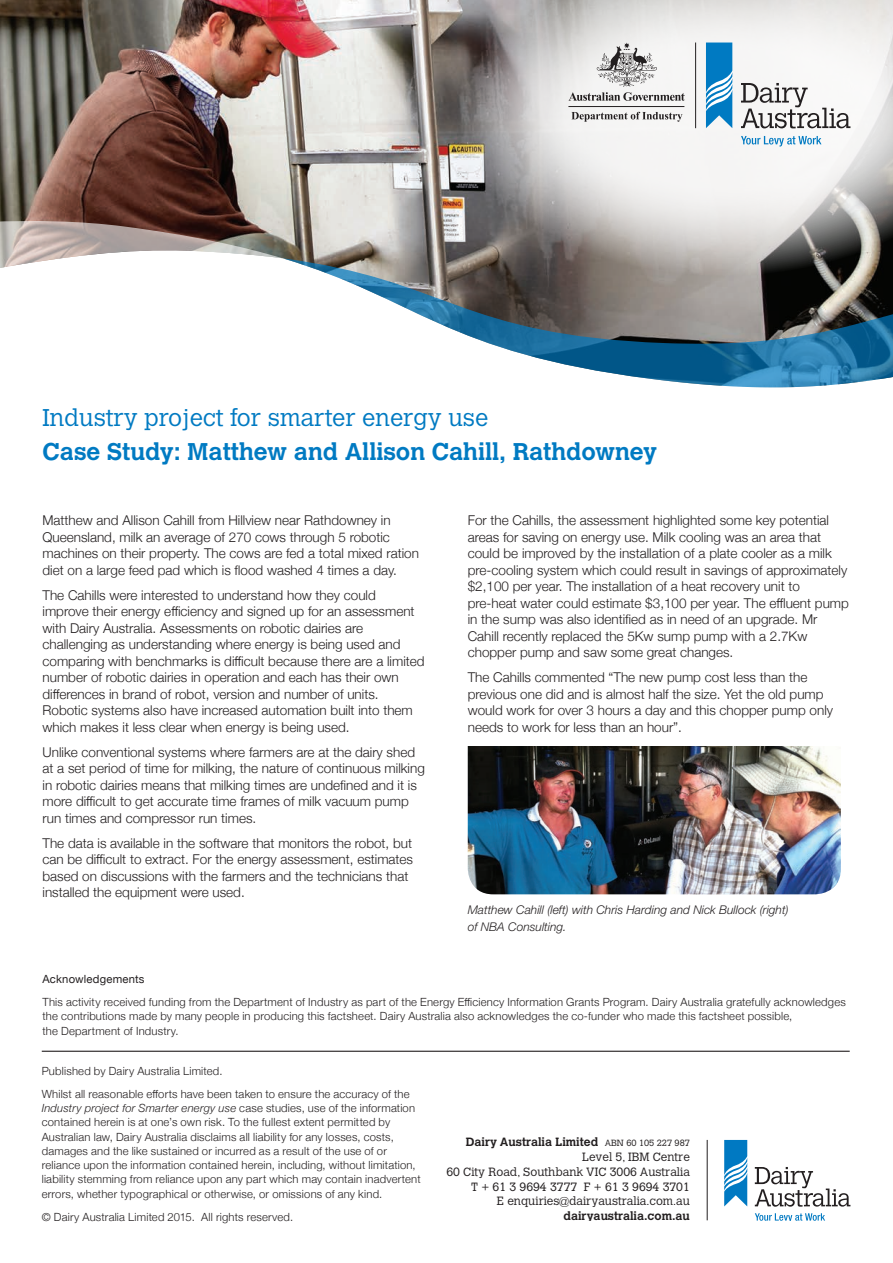
<style>
.page{position:relative;width:893px;height:1263px;background:#fff}
.page>*{position:absolute;margin:0;border:0;box-sizing:border-box;transform-origin:0 0}
.MAIN_HEADER{font:700 24px "Calvert MT Std";color:#007ac2}
.MAIN_HEADER-2{font:300 24px "Calvert MT Std";color:#007ac2}
.PULL_QUOTE{font:300 13.5px/16.5px "Helvetica Neue";color:#231f20}
.PULL_QUOTE-2{font:italic 300 12px/17.2px "Helvetica Neue LT Std";color:#231f20}
.t1{font:300 11.85px/14.9px "Calvert MT Std";color:#231f20;text-align:right}
.Small_text{font:300 11.25px/14.2px "Helvetica Neue";letter-spacing:.015em;color:#231f20}
.Small_text-2{font:11.25px "Helvetica Neue";letter-spacing:.015em;color:#231f20}
.s1{font-style:italic}
.s2{font-weight:700}
.s3{font-size:8.85px}
</style>
<div class="page">
<img style="left:0;top:0;width:400px;height:258px">
<svg style="left:400px;top:0;width:493px;height:258px"></svg>
<svg style="left:741px;top:83px;width:109px;height:45px"></svg>
<svg style="left:706px;top:43px;width:26px;height:85px"></svg>
<svg style="left:741px;top:136px;width:80px;height:11px"></svg>
<hr style="left:695px;top:43px;width:1px;height:85px;background:#231f20">
<svg style="left:568px;top:43px;width:117px;height:58px"></svg>
<hr style="left:568px;top:106px;width:116px;height:1px;background:#231f20">
<svg style="left:571px;top:112px;width:112px;height:10px"></svg>
<svg style="left:283px;top:258px;width:610px;height:129px"></svg>
<svg style="left:0;top:220px;width:283px;height:48px"></svg>
<img style="left:468px;top:746px;width:373px;height:148px">
<hr style="left:42px;top:1051px;width:808px;height:1px;background:#231f20">
<svg style="left:755px;top:1167px;width:95px;height:40px"></svg>
<svg style="left:724px;top:1140px;width:23px;height:66px"></svg>
<svg style="left:755px;top:1213px;width:70px;height:7px"></svg>
<hr style="left:707px;top:1140px;width:1px;height:80px;background:#231f20">
<p class="MAIN_HEADER-2" style="left:43px;top:404px;width:447px">Industry project for smarter energy use</p>
<p class="MAIN_HEADER" style="left:43px;top:436px;width:616px">Case Study: Matthew and Allison Cahill, Rathdowney</p>
<p class="PULL_QUOTE" style="left:43px;top:512px;width:378px">Matthew and Allison Cahill from Hillview near Rathdowney in Queensland, milk an average of 270 cows through 5 robotic machines on their property. The cows are fed a total mixed ration diet on a large feed pad which is flood washed 4 times a day.</p>
<p class="PULL_QUOTE" style="left:43px;top:586px;width:384px">The Cahills were interested to understand how they could improve their energy efficiency and signed up for an assessment with Dairy Australia. Assessments on robotic dairies are challenging as understanding where energy is being used and comparing with benchmarks is difficult because there are a limited number of robotic dairies in operation and each has their own differences in brand of robot, version and number of units.<br>Robotic systems also have increased automation built into them which makes it less clear when energy is being used.</p>
<p class="PULL_QUOTE" style="left:43px;top:743px;width:384px">Unlike conventional systems where farmers are at the dairy shed at a set period of time for milking, the nature of continuous milking in robotic dairies means that milking times are undefined and it is more difficult to get accurate time frames of milk vacuum pump run times and compressor run times.</p>
<p class="PULL_QUOTE" style="left:43px;top:834px;width:372px">The data is available in the software that monitors the robot, but can be difficult to extract. For the energy assessment, estimates based on discussions with the farmers and the technicians that installed the equipment were used.</p>
<p class="PULL_QUOTE" style="left:468px;top:512px;width:383px">For the Cahills, the assessment highlighted some key potential areas for saving on energy use. Milk cooling was an area that could be improved by the installation of a plate cooler as a milk pre-cooling system which could result in savings of approximately $2,100 per year. The installation of a heat recovery unit to pre-heat water could estimate $3,100 per year. The effluent pump in the sump was also identified as in need of an upgrade. Mr Cahill recently replaced the 5Kw sump pump with a 2.7Kw chopper pump and saw some great changes.</p>
<p class="PULL_QUOTE" style="left:468px;top:669px;width:367px">The Cahills commented “The new pump cost less than the previous one did and is almost half the size. Yet the old pump would work for over 3 hours a day and this chopper pump only needs to work for less than an hour”.</p>
<p class="PULL_QUOTE-2" style="left:468px;top:901px;width:322px">Matthew Cahill (left) with Chris Harding and Nick Bullock (right) of NBA Consulting.</p>
<p class="Small_text-2" style="left:43px;top:971px;width:104px">Acknowledgements</p>
<p class="Small_text" style="left:43px;top:994px;width:805px">This activity received funding from the Department of Industry as part of the Energy Efficiency Information Grants Program. Dairy Australia gratefully acknowledges the contributions made by many people in producing this factsheet. Dairy Australia also acknowledges the co-funder who made this factsheet possible,<br>the Department of Industry.</p>
<p class="Small_text" style="left:42px;top:1063px;width:182px">Published by Dairy Australia Limited.</p>
<p class="Small_text" style="left:42px;top:1086px;width:380px">Whilst all reasonable efforts have been taken to ensure the accuracy of the <span class="s1">Industry project for Smarter energy use</span> case studies, use of the information contained herein is at one’s own risk. To the fullest extent permitted by Australian law, Dairy Australia disclaims all liability for any losses, costs, damages and the like sustained or incurred as a result of the use of or reliance upon the information contained herein, including, without limitation, liability stemming from reliance upon any part which may contain inadvertent errors, whether typographical or otherwise, or omissions of any kind.</p>
<p class="Small_text" style="left:42px;top:1209px;width:253px">© Dairy Australia Limited 2015. All rights reserved.</p>
<p class="t1" style="left:446px;top:1135px;width:245px"><span class="s2">Dairy Australia Limited</span> <span class="s3">ABN 60 105 227 987<br></span>Level 5, IBM Centre<br>60 City Road, Southbank VIC 3006 Australia</p>
<p class="t1" style="left:497px;top:1194px;width:194px">E enquiries@dairyaustralia.com.au <span class="s2">dairyaustralia.com.au</span></p>
<p class="t1" style="left:471px;top:1179px;width:220px">T + 61 3 9694 3777 F + 61 3 9694 3701</p>
</div>
